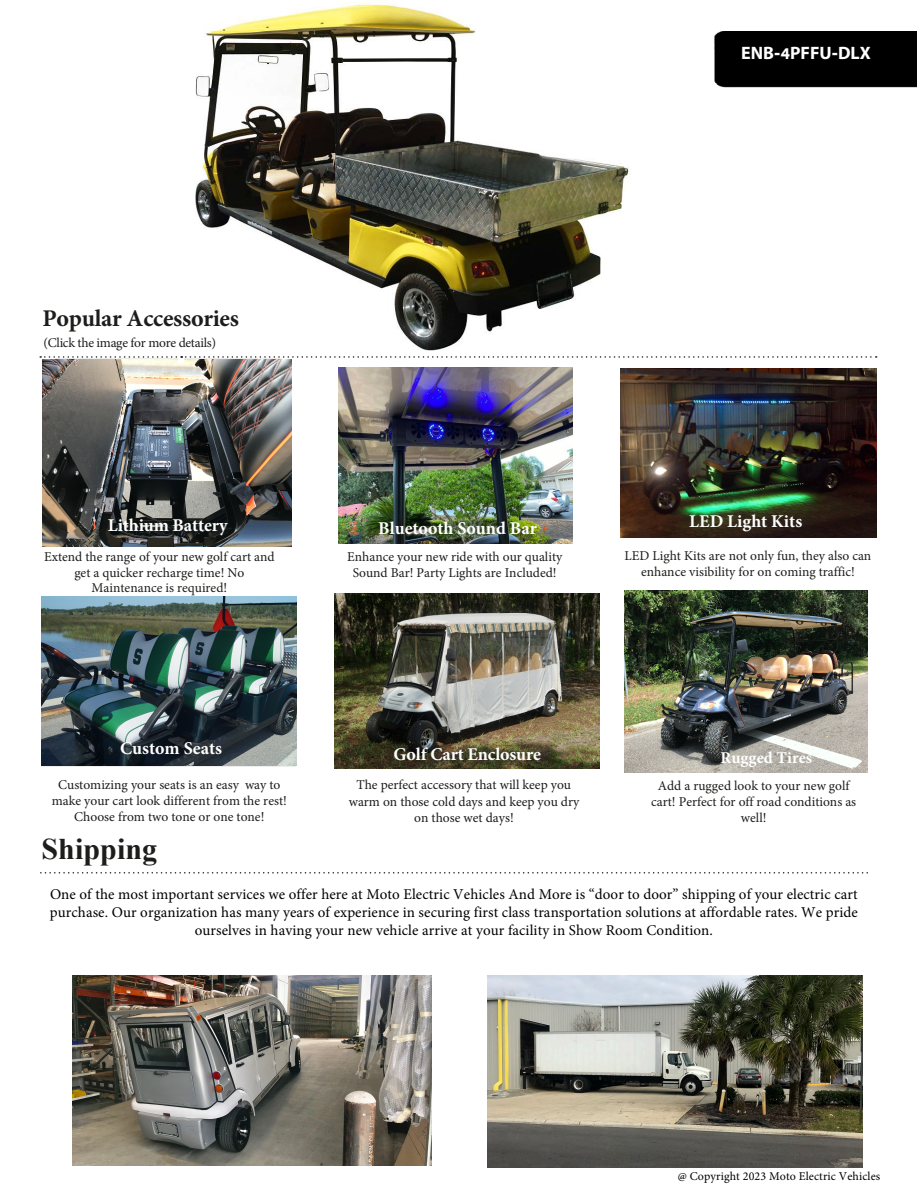
<style>
.page{position:relative;width:918px;height:1188px;background:#fff}
.page>*{position:absolute;margin:0;border:0;box-sizing:border-box;transform-origin:0 0}
.t1{font:700 30px "Times New Roman";letter-spacing:.005em;color:#1d1d1b}
.t2{font:700 24px "Minion Pro";letter-spacing:-.01em;color:#1d1d1b}
.t3{font:700 18px "Minion Pro";color:#fff}
.t4{font:700 18px "Myriad Hebrew";color:#fff}
.t5{font:700 16.5px "Minion Pro";color:#fff}
.t6{font:15px/18px "Minion Pro";letter-spacing:.005em;color:#000;text-align:center}
.t7{font:13.5px/15.8px "Minion Pro";color:#1d1d1b;text-align:center}
.t8{font:13.5px/16.2px "Minion Pro";color:#1c1c1b;text-align:center}
.t9{font:13.5px "Minion Pro";letter-spacing:-.02em;color:#1c1c1b}
.t10{font:12px "Minion Pro";letter-spacing:.01em;color:#000}
</style>
<div class="page">
<img style="left:195px;top:0;width:435px;height:391px">
<img style="left:621px;top:368px;width:256px;height:170px">
<img style="left:339px;top:368px;width:234px;height:175px">
<img style="left:42px;top:364px;width:250px;height:182px">
<img style="left:42px;top:596px;width:254px;height:169px">
<svg style="left:40px;top:356px;width:837px;height:8px"></svg>
<svg style="left:41px;top:872px;width:827px;height:2px"></svg>
<img style="left:625px;top:590px;width:242px;height:182px">
<img style="left:335px;top:593px;width:264px;height:176px">
<img style="left:73px;top:976px;width:359px;height:189px">
<img style="left:487px;top:975px;width:375px;height:192px">
<div style="left:714px;top:32px;width:202px;height:56px;background:#000"></div>
<h2 class="t2" style="left:43px;top:302px;width:198px">Popular Accessories</h2>
<p class="t9" style="left:43px;top:334px;width:174px">(Click the image for more details)</p>
<p class="t4" style="left:741px;top:43px;width:131px">ENB-4PFFU-DLX</p>
<p class="t3" style="left:108px;top:513px;width:121px">Lithium Battery</p>
<p class="t3" style="left:378px;top:515px;width:160px">Bluetooth Sound Bar</p>
<p class="t3" style="left:689px;top:508px;width:114px">LED Light Kits</p>
<p class="t7" style="left:44px;top:549px;width:232px">Extend the range of your new golf cart and get a quicker recharge time! No<br>Maintenance is required!</p>
<p class="t7" style="left:347px;top:549px;width:217px">Enhance your new ride with our quality<br>Sound Bar! Party Lights are Included!</p>
<p class="t7" style="left:625px;top:548px;width:248px;line-height:16.2px">LED Light Kits are not only fun, they also can enhance visibility for on coming traffic!</p>
<p class="t3" style="left:120px;top:736px;width:104px">Custom Seats</p>
<p class="t3" style="left:394px;top:741px;width:149px">Golf Cart Enclosure</p>
<p class="t5" style="left:720px;top:746px;width:93px">Rugged Tires</p>
<p class="t8" style="left:52px;top:776px;width:237px">Customizing your seats is an easy way to make your cart look different from the rest!<br>Choose from two tone or one tone!</p>
<p class="t8" style="left:349px;top:777px;width:232px">The perfect accessory that will keep you warm on those cold days and keep you dry on those wet days!</p>
<h1 class="t1" style="left:41px;top:828px;width:117px">Shipping</h1>
<p class="t7" style="left:651px;top:778px;width:207px;line-height:16.2px">Add a rugged look to your new golf cart! Perfect for off road conditions as well!</p>
<p class="t6" style="left:50px;top:885px;width:810px">One of the most important services we offer here at Moto Electric Vehicles And More is “door to door” shipping of your electric cart purchase. Our organization has many years of experience in securing first class transportation solutions at affordable rates. We pride ourselves in having your new vehicle arrive at your facility in Show Room Condition.</p>
<p class="t10" style="left:678px;top:1168px;width:204px">@ Copyright 2023 Moto Electric Vehicles</p>
</div>
